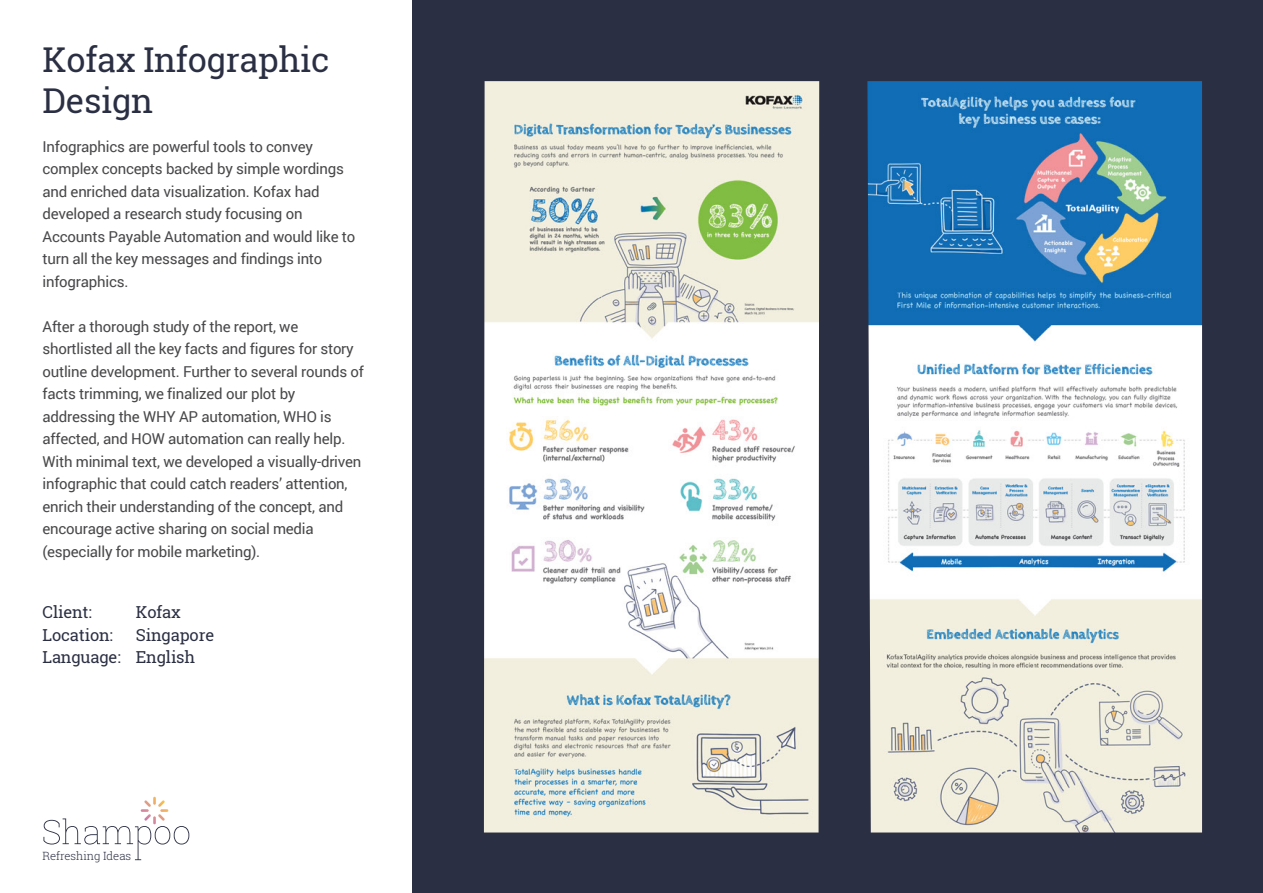
<style>
.page{position:relative;width:1263px;height:893px;background:#fff}
.page>*{position:absolute;margin:0;border:0;box-sizing:border-box;transform-origin:0 0}
.t1{font:34.2px/41.1px "Roboto Slab";letter-spacing:-.01em;color:#2b2f43}
.t2{font:16.5px/22.5px "Roboto Slab";letter-spacing:-.01em;color:#2b2f43}
.t3{font:15px/22.5px "Roboto";letter-spacing:-.015em;color:#48484a}
.t4{font:300 11.4px "Roboto Slab";letter-spacing:-.005em;color:#2b2f43}
</style>
<div class="page">
<div style="left:412px;top:0;width:851px;height:893px;background:#2b2f43"></div>
<img style="left:484px;top:81px;width:335px;height:751px">
<img style="left:867px;top:81px;width:335px;height:751px">
<svg style="left:43px;top:797px;width:146px;height:63px"></svg>
<h1 class="t1" style="left:43px;top:38px;width:289px">Kofax Infographic<br>Design</h1>
<p class="t3" style="left:43px;top:134px;width:314px">Infographics are powerful tools to convey complex concepts backed by simple wordings and enriched data visualization. Kofax had developed a research study focusing on Accounts Payable Automation and would like to turn all the key messages and findings into infographics.</p>
<p class="t3" style="left:43px;top:314px;width:323px">After a thorough study of the report, we shortlisted all the key facts and figures for story outline development. Further to several rounds of facts trimming, we finalized our plot by addressing the WHY AP automation, WHO is affected, and HOW automation can really help.<br>With minimal text, we developed a visually-driven infographic that could catch readers’ attention, enrich their understanding of the concept, and encourage active sharing on social media (especially for mobile marketing).</p>
<p class="t2" style="left:43px;top:601px;width:51px">Client:</p>
<p class="t2" style="left:136px;top:601px;width:46px">Kofax</p>
<p class="t2" style="left:43px;top:623px;width:72px">Location:</p>
<p class="t2" style="left:43px;top:623px;width:173px;text-indent:93px">Singapore<br>Language: English</p>
<p class="t4" style="left:43px;top:848px;width:90px">Refreshing Ideas</p>
</div>
